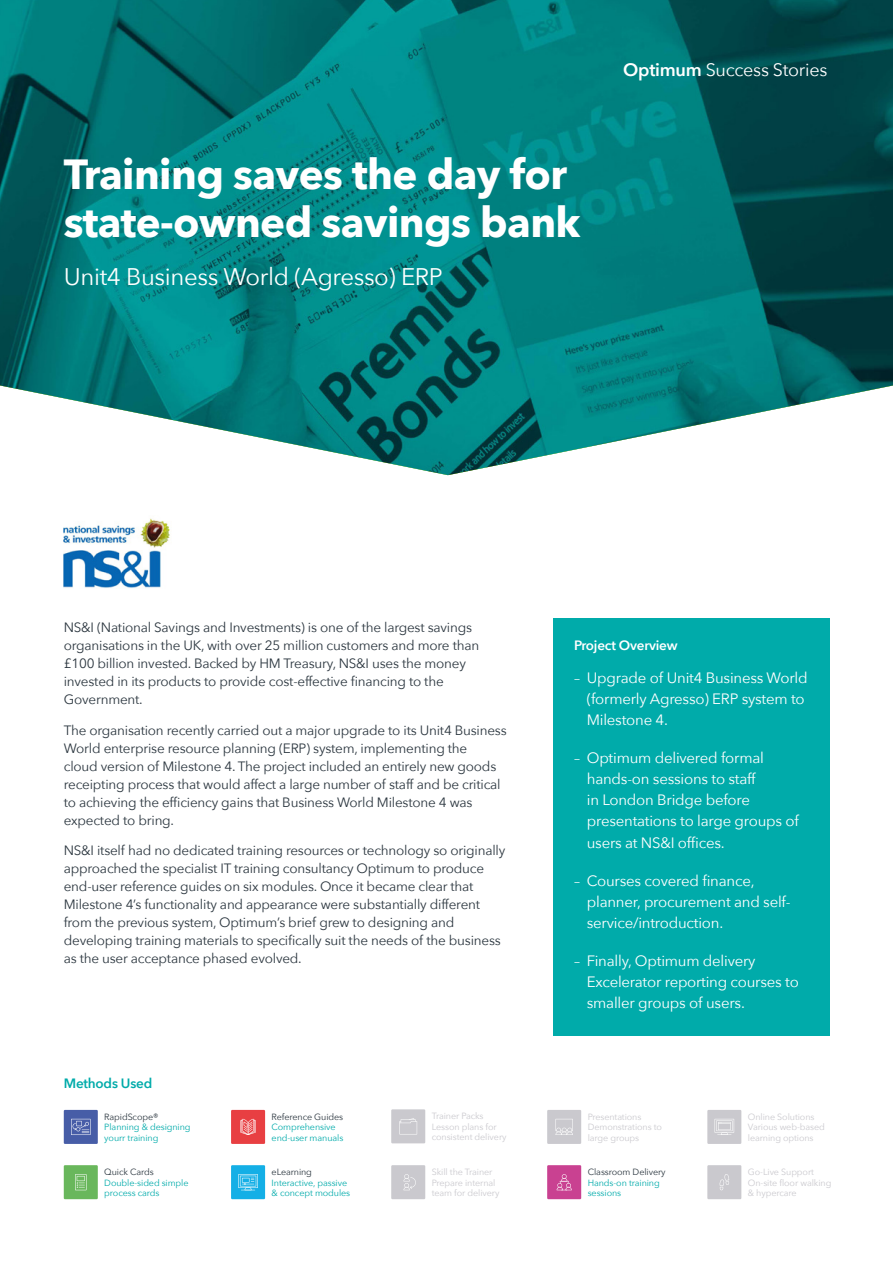
<style>
.page{position:relative;width:893px;height:1263px;background:#fff}
.page>*{position:absolute;margin:0;border:0;box-sizing:border-box;transform-origin:0 0}
.t1{font:700 42px/48px "Avenir Next";letter-spacing:-.015em;color:#fff}
.t2{font:24px "Avenir Next Regular 2";letter-spacing:-.015em;color:#fff}
.t3{font:18px "Avenir Next Regular 2";letter-spacing:-.015em;color:#fff}
.t4{font:15px/21px "Avenir Next Regular 2";letter-spacing:-.015em;color:#fff}
.t5{font:15px "Avenir Next";letter-spacing:-.015em;color:#fff}
.t6{font:13.5px/18px "Avenir Next Regular 2";letter-spacing:-.015em;color:#2b363f}
.t7{font:13.5px "Avenir Next";letter-spacing:-.015em;color:#2b363f}
.t8{font:600 13.5px "Avenir Next";letter-spacing:-.015em;color:#fff}
.t9{font:600 13.5px "Avenir Next";letter-spacing:-.015em;color:#00abaa}
.t10{font:9px/10.5px "Avenir Next Regular 2";letter-spacing:-.01em;color:#cac9ce}
.t11{font:9px/10.5px "Avenir Next Regular 2";letter-spacing:-.01em;color:#00abaa}
.t12{font:9px "Avenir Next Regular 2";letter-spacing:-.01em;color:#2b363f}
.t13{font:9px "Avenir Next";letter-spacing:-.01em;color:#cac9ce}
.s1{font-family:"Avenir Next";font-weight:600}
</style>
<div class="page">
<img style="left:0;top:0;width:893px;height:475px">
<div style="left:553px;top:618px;width:276px;height:418px;background:#00abaa"></div>
<div style="left:707px;top:1110px;width:34px;height:34px;background:#cac9ce"></div>
<svg style="left:714px;top:1119px;width:20px;height:16px"></svg>
<div style="left:231px;top:1110px;width:34px;height:34px;background:#e83f42"></div>
<svg style="left:240px;top:1119px;width:16px;height:16px"></svg>
<div style="left:64px;top:1110px;width:34px;height:34px;background:#475da7"></div>
<svg style="left:71px;top:1119px;width:20px;height:16px"></svg>
<div style="left:64px;top:1165px;width:34px;height:34px;background:#69b75c"></div>
<svg style="left:75px;top:1174px;width:12px;height:16px"></svg>
<div style="left:547px;top:1110px;width:34px;height:34px;background:#cac9ce"></div>
<svg style="left:555px;top:1119px;width:18px;height:16px"></svg>
<div style="left:707px;top:1165px;width:34px;height:34px;background:#cac9ce"></div>
<svg style="left:719px;top:1174px;width:10px;height:16px"></svg>
<div style="left:231px;top:1165px;width:34px;height:34px;background:#14afe6"></div>
<svg style="left:238px;top:1174px;width:20px;height:17px"></svg>
<img style="left:64px;top:518px;width:106px;height:70px">
<div style="left:391px;top:1109px;width:34px;height:34px;background:#cac9ce"></div>
<svg style="left:399px;top:1118px;width:18px;height:16px"></svg>
<div style="left:547px;top:1165px;width:34px;height:34px;background:#c94191"></div>
<svg style="left:557px;top:1174px;width:15px;height:17px"></svg>
<div style="left:391px;top:1165px;width:34px;height:34px;background:#cac9ce"></div>
<svg style="left:403px;top:1174px;width:13px;height:16px"></svg>
<h1 class="t1" style="left:64px;top:149px;width:518px">Training saves the day for state-owned savings bank</h1>
<h2 class="t2" style="left:64px;top:256px;width:381px">Unit4 Business World (Agresso) ERP</h2>
<h3 class="t3" style="left:623px;top:55px;width:206px"><span class="s1">Optimum</span> Success Stories</h3>
<p class="t6" style="left:64px;top:618px;width:417px">NS&amp;I (National Savings and Investments) is one of the largest savings organisations in the UK, with over 25 million customers and more than £100 billion invested. Backed by HM Treasury, NS&amp;I uses the money</p>
<p class="t7" style="left:64px;top:670px;width:381px">invested in its products to provide cost-effective financing to the</p>
<p class="t6" style="left:64px;top:690px;width:81px">Government.</p>
<p class="t6" style="left:64px;top:720px;width:444px">The organisation recently carried out a major upgrade to its Unit4 Business World enterprise resource planning (ERP) system, implementing the<br>cloud version of Milestone 4. The project included an entirely new goods receipting process that would affect a large number of staff and be critical</p>
<p class="t7" style="left:64px;top:791px;width:410px">to achieving the efficiency gains that Business World Milestone 4 was</p>
<p class="t6" style="left:64px;top:810px;width:112px">expected to bring.</p>
<p class="t6" style="left:64px;top:841px;width:443px">NS&amp;I itself had no dedicated training resources or technology so originally approached the specialist IT training consultancy Optimum to produce end-user reference guides on six modules. Once it became clear that Milestone 4’s functionality and appearance were substantially different from the previous system, Optimum’s brief grew to designing and</p>
<p class="t7" style="left:64px;top:929px;width:439px">developing training materials to specifically suit the needs of the business</p>
<p class="t6" style="left:64px;top:949px;width:240px">as the user acceptance phased evolved.</p>
<p class="t8" style="left:574px;top:633px;width:105px">Project Overview</p>
<p class="t4" style="left:587px;top:667px;width:222px;text-indent:-13px">– Upgrade of Unit4 Business World (formerly Agresso) ERP system to<br>Milestone 4.</p>
<p class="t4" style="left:587px;top:747px;width:214px;text-indent:-13px">– Optimum delivered formal hands-on sessions to staff<br>in London Bridge before presentations to large groups of</p>
<p class="t5" style="left:587px;top:830px;width:139px">users at NS&amp;I offices.</p>
<p class="t5" style="left:574px;top:868px;width:182px">– Courses covered finance,</p>
<p class="t4" style="left:587px;top:890px;width:205px">planner, procurement and self&shy;service/introduction.</p>
<p class="t4" style="left:587px;top:949px;width:214px;text-indent:-13px">– Finally, Optimum delivery<br>Excelerator reporting courses to smaller groups of users.</p>
<p class="t9" style="left:64px;top:1071px;width:90px">Methods Used</p>
<p class="t12" style="left:104px;top:1109px;width:56px">RapidScope®</p>
<p class="t11" style="left:104px;top:1121px;width:88px">Planning &amp; designing yourr training</p>
<p class="t12" style="left:104px;top:1164px;width:51px">Quick Cards</p>
<p class="t11" style="left:104px;top:1177px;width:86px">Double-sided simple process cards</p>
<p class="t12" style="left:272px;top:1109px;width:73px">Reference Guides</p>
<p class="t11" style="left:272px;top:1121px;width:73px">Comprehensive end-user manuals</p>
<p class="t12" style="left:272px;top:1164px;width:42px">eLearning</p>
<p class="t11" style="left:272px;top:1177px;width:80px">Interactive, passive &amp; concept modules</p>
<p class="t10" style="left:432px;top:1110px;width:76px">Trainer Packs<br>Lesson plans for consistent delivery</p>
<p class="t10" style="left:432px;top:1166px;width:69px">Skill the Trainer<br>Prepare internal team for delivery</p>
<p class="t10" style="left:588px;top:1111px;width:76px">Presentations<br>Demonstrations to large groups</p>
<p class="t12" style="left:588px;top:1164px;width:79px">Classroom Delivery</p>
<p class="t11" style="left:588px;top:1177px;width:74px">Hands-on training sessions</p>
<p class="t10" style="left:748px;top:1111px;width:78px">Online Solutions<br>Various web-based learning options</p>
<p class="t10" style="left:748px;top:1166px;width:67px">Go-Live Support</p>
<p class="t13" style="left:748px;top:1175px;width:85px">On-site floor walking</p>
<p class="t10" style="left:748px;top:1187px;width:50px">&amp; hypercare</p>
</div>
